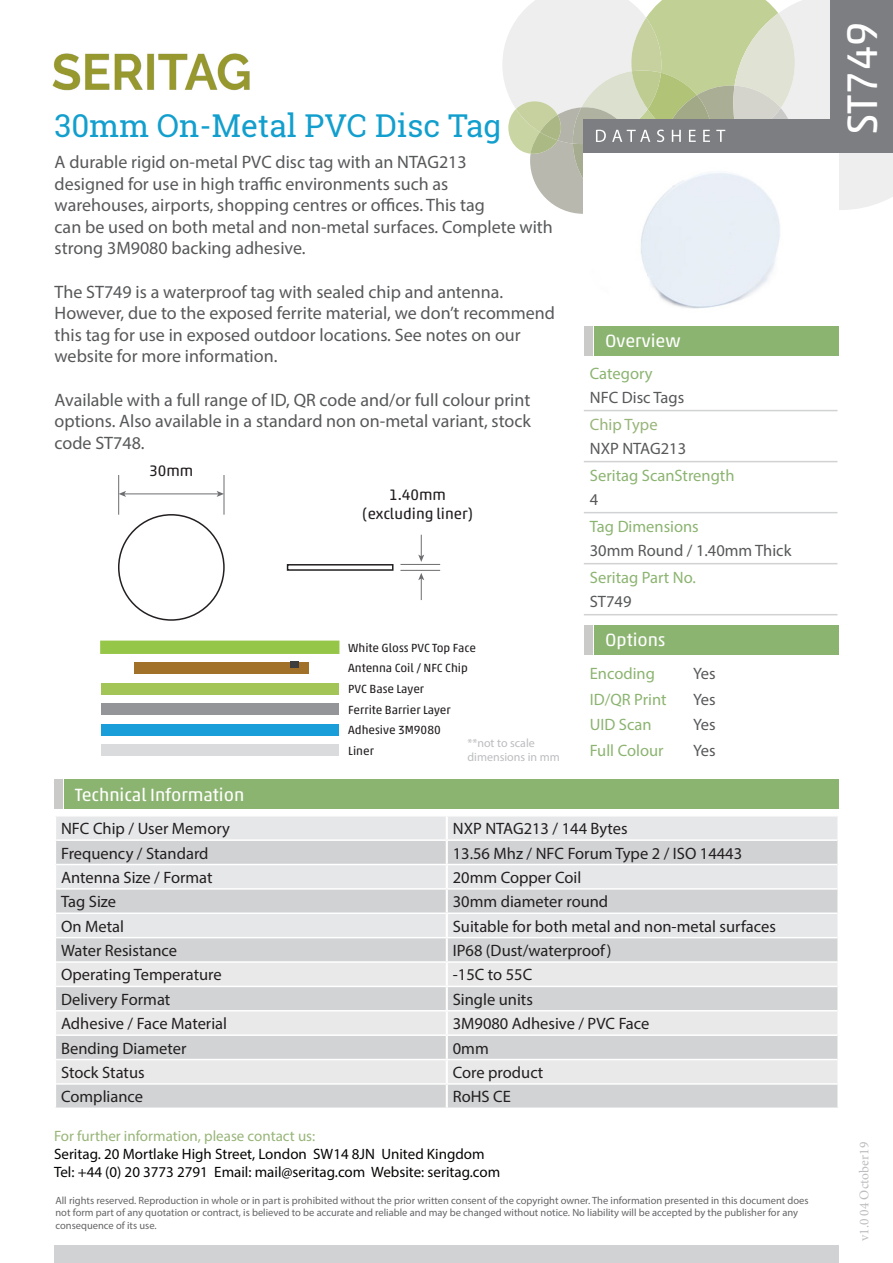
<style>
.page{position:relative;width:893px;height:1263px;background:#fff}
.page>*{position:absolute;margin:0;border:0;box-sizing:border-box;transform-origin:0 0}
.t1{font:43.5px "Akko Std";color:#fff}
.t2{font:31.5px "Roboto Slab";color:#129fce}
.t3{font:18px/21.6px "Myriad Pro";color:#57585a}
.t4{font:18px "Akko Std";color:#fff}
.t5{font:16.5px "Myriad Pro";color:#231f20}
.t6{font:16.5px "Myriad Pro";color:#8cb471}
.t7{font:16.5px "Myriad Pro";color:#57585a}
.t8{font:16.5px "Myriad Pro";color:#98b579}
.t9{font:15.45px/18.5px "Akko Rounded Std";color:#231f20;text-align:center}
.t10{font:15px "Myriad Pro";color:#040503}
.t11{font:15px "Myriad Pro";color:#98b579}
.t12{font:13.5px "Minion Pro";color:#bcbdc0}
.t13{font:12px "Akko Std";color:#231f20}
.t14{font:12px "Myriad Pro";color:#bcbdc0}
.t15{font:10.5px/12.6px "Myriad Pro";color:#656568}
</style>
<div class="page">
<div style="left:56px;top:816px;width:781px;height:121px;background:#e6e7e9"></div>
<svg style="left:56px;top:841px;width:781px;height:71px;background:#d8d9db"></svg>
<svg style="left:56px;top:938px;width:781px;height:169px;background:#dbdcdd"></svg>
<hr style="left:56px;top:839px;width:391px;height:2px;background:#fff">
<hr style="left:447px;top:839px;width:390px;height:2px;background:#fff">
<hr style="left:56px;top:864px;width:391px;height:1px;background:#fff">
<hr style="left:447px;top:864px;width:390px;height:1px;background:#fff">
<hr style="left:56px;top:888px;width:391px;height:2px;background:#fff">
<hr style="left:447px;top:888px;width:390px;height:2px;background:#fff">
<hr style="left:56px;top:912px;width:391px;height:2px;background:#fff">
<hr style="left:447px;top:912px;width:390px;height:2px;background:#fff">
<hr style="left:56px;top:961px;width:391px;height:2px;background:#fff">
<hr style="left:447px;top:961px;width:390px;height:2px;background:#fff">
<hr style="left:56px;top:986px;width:391px;height:1px;background:#fff">
<hr style="left:447px;top:986px;width:390px;height:1px;background:#fff">
<hr style="left:56px;top:1010px;width:391px;height:1px;background:#fff">
<hr style="left:447px;top:1010px;width:390px;height:1px;background:#fff">
<hr style="left:56px;top:1034px;width:391px;height:2px;background:#fff">
<hr style="left:447px;top:1034px;width:390px;height:2px;background:#fff">
<hr style="left:56px;top:1059px;width:391px;height:1px;background:#fff">
<hr style="left:447px;top:1059px;width:390px;height:1px;background:#fff">
<hr style="left:446px;top:816px;width:2px;height:23px;background:#fff">
<hr style="left:446px;top:841px;width:2px;height:23px;background:#fff">
<hr style="left:446px;top:865px;width:2px;height:23px;background:#fff">
<hr style="left:446px;top:890px;width:2px;height:22px;background:#fff">
<hr style="left:446px;top:914px;width:2px;height:23px;background:#fff">
<hr style="left:446px;top:938px;width:2px;height:23px;background:#fff">
<hr style="left:446px;top:963px;width:2px;height:23px;background:#fff">
<hr style="left:446px;top:987px;width:2px;height:23px;background:#fff">
<hr style="left:446px;top:1011px;width:2px;height:23px;background:#fff">
<hr style="left:446px;top:1036px;width:2px;height:23px;background:#fff">
<hr style="left:446px;top:1060px;width:2px;height:23px;background:#fff">
<hr style="left:56px;top:1083px;width:391px;height:2px;background:#fff">
<hr style="left:447px;top:1083px;width:390px;height:2px;background:#fff">
<hr style="left:446px;top:1085px;width:2px;height:22px;background:#fff">
<div style="left:100px;top:641px;width:239px;height:13px;background:#96c647"></div>
<div style="left:101px;top:724px;width:238px;height:12px;background:#199eda"></div>
<div style="left:101px;top:703px;width:238px;height:12px;background:#939598"></div>
<div style="left:101px;top:683px;width:238px;height:11px;background:#a3c558"></div>
<div style="left:134px;top:662px;width:175px;height:12px;background:#a17029"></div>
<div style="left:291px;top:661px;width:8px;height:6px;background:#3e3e3f"></div>
<div style="left:101px;top:744px;width:238px;height:12px;background:#dadbdd"></div>
<div style="left:118px;top:514px;width:107px;height:107px;border:2px solid #231f20;border-radius:50%"></div>
<div style="left:287px;top:564px;width:106px;height:7px;border:2px solid #231f20"></div>
<hr style="left:118px;top:475px;width:1px;height:40px;background:#6c6d70">
<hr style="left:224px;top:475px;width:1px;height:40px;background:#6c6d70">
<hr style="left:124px;top:493px;width:95px;height:1px;background:#6c6d70">
<svg style="left:119px;top:491px;width:7px;height:6px"></svg>
<svg style="left:217px;top:491px;width:7px;height:6px"></svg>
<hr style="left:400px;top:570px;width:40px;height:1px;background:#6c6d70">
<svg style="left:418px;top:573px;width:6px;height:27px"></svg>
<hr style="left:400px;top:564px;width:40px;height:1px;background:#6c6d70">
<svg style="left:418px;top:535px;width:6px;height:27px"></svg>
<div style="left:594px;top:326px;width:245px;height:30px;background:#8cb471"></div>
<hr style="left:584px;top:410px;width:253px;height:1px;background:#d1d2d4">
<hr style="left:584px;top:461px;width:253px;height:1px;background:#d1d2d4">
<hr style="left:584px;top:512px;width:253px;height:1px;background:#d1d2d4">
<hr style="left:584px;top:563px;width:253px;height:1px;background:#d1d2d4">
<hr style="left:584px;top:614px;width:253px;height:1px;background:#d1d2d4">
<div style="left:594px;top:625px;width:245px;height:30px;background:#8cb471"></div>
<div style="left:65px;top:779px;width:774px;height:30px;background:#8cb471"></div>
<div style="left:584px;top:625px;width:8px;height:30px;background:#cacac9"></div>
<div style="left:584px;top:326px;width:8px;height:30px;background:#cacac9"></div>
<div style="left:54px;top:779px;width:9px;height:30px;background:#cacac9"></div>
<svg style="left:502px;top:0;width:391px;height:214px;background:#c5c9bc"></svg>
<img style="left:584px;top:153px;width:255px;height:156px">
<div style="left:54px;top:1245px;width:785px;height:18px;background:#d1d2d4"></div>
<img style="left:52px;top:53px;width:198px;height:37px">
<p class="t2" style="left:55px;top:104px;width:448px">30mm On-Metal PVC Disc Tag</p>
<p class="t3" style="left:55px;top:151px;width:500px">A durable rigid on-metal PVC disc tag with an NTAG213<br>designed for use in high traffic environments such as<br>warehouses, airports, shopping centres or offices. This tag<br>can be used on both metal and non-metal surfaces. Complete with strong 3M9080 backing adhesive.</p>
<p class="t3" style="left:55px;top:281px;width:502px">The ST749 is a waterproof tag with sealed chip and antenna.<br>However, due to the exposed ferrite material, we don’t recommend this tag for use in exposed outdoor locations. See notes on our website for more information.</p>
<p class="t3" style="left:55px;top:389px;width:478px;text-align:justify">Available with a full range of ID, QR code and/or full colour print options. Also available in a standard non on-metal variant, stock code ST748.</p>
<p class="t9" style="left:149px;top:461px;width:46px">30mm</p>
<p class="t4" style="left:75px;top:783px;width:171px">Technical Information</p>
<p class="t9" style="left:362px;top:485px;width:112px">1.40mm (excluding liner)</p>
<p class="t13" style="left:348px;top:640px;width:129px">White Gloss PVC Top Face</p>
<p class="t13" style="left:348px;top:661px;width:121px">Antenna Coil / NFC Chip</p>
<p class="t13" style="left:348px;top:681px;width:77px">PVC Base Layer</p>
<p class="t13" style="left:348px;top:702px;width:104px">Ferrite Barrier Layer</p>
<p class="t13" style="left:348px;top:723px;width:94px">Adhesive 3M9080</p>
<p class="t13" style="left:348px;top:743px;width:27px">Liner</p>
<p class="t14" style="left:467px;top:735px;width:69px">**not to scale</p>
<p class="t14" style="left:467px;top:750px;width:94px">dimensions in mm</p>
<p class="t4" style="left:605px;top:330px;width:77px">Overview</p>
<p class="t6" style="left:590px;top:363px;width:64px">Category</p>
<p class="t7" style="left:590px;top:387px;width:96px">NFC Disc Tags</p>
<p class="t8" style="left:590px;top:415px;width:69px">Chip Type</p>
<p class="t7" style="left:590px;top:439px;width:98px">NXP NTAG213</p>
<p class="t6" style="left:590px;top:466px;width:146px">Seritag ScanStrength</p>
<p class="t7" style="left:590px;top:490px;width:10px">4</p>
<p class="t6" style="left:590px;top:517px;width:110px">Tag Dimensions</p>
<p class="t7" style="left:590px;top:541px;width:203px">30mm Round / 1.40mm Thick</p>
<p class="t6" style="left:590px;top:568px;width:107px">Seritag Part No.</p>
<p class="t7" style="left:590px;top:592px;width:43px">ST749</p>
<p class="t4" style="left:605px;top:629px;width:62px">Options</p>
<p class="t6" style="left:590px;top:663px;width:67px">Encoding</p>
<p class="t7" style="left:693px;top:663px;width:24px">Yes</p>
<p class="t6" style="left:590px;top:689px;width:78px">ID/QR Print</p>
<p class="t7" style="left:693px;top:689px;width:24px">Yes</p>
<p class="t6" style="left:590px;top:714px;width:63px">UID Scan</p>
<p class="t7" style="left:693px;top:714px;width:24px">Yes</p>
<p class="t6" style="left:590px;top:740px;width:75px">Full Colour</p>
<p class="t7" style="left:693px;top:740px;width:24px">Yes</p>
<p class="t5" style="left:61px;top:818px;width:170px">NFC Chip / User Memory</p>
<p class="t5" style="left:453px;top:818px;width:176px">NXP NTAG213 / 144 Bytes</p>
<p class="t5" style="left:61px;top:843px;width:149px">Frequency / Standard</p>
<p class="t5" style="left:453px;top:843px;width:291px">13.56 Mhz / NFC Forum Type 2 / ISO 14443</p>
<p class="t5" style="left:61px;top:867px;width:153px">Antenna Size / Format</p>
<p class="t5" style="left:453px;top:867px;width:130px">20mm Copper Coil</p>
<p class="t5" style="left:61px;top:891px;width:57px">Tag Size</p>
<p class="t5" style="left:453px;top:891px;width:157px">30mm diameter round</p>
<p class="t5" style="left:61px;top:916px;width:64px">On Metal</p>
<p class="t5" style="left:453px;top:916px;width:325px">Suitable for both metal and non-metal surfaces</p>
<p class="t5" style="left:61px;top:940px;width:118px">Water Resistance</p>
<p class="t5" style="left:453px;top:940px;width:160px">IP68 (Dust/waterproof)</p>
<p class="t5" style="left:61px;top:965px;width:162px">Operating Temperature</p>
<p class="t5" style="left:453px;top:965px;width:81px">-15C to 55C</p>
<p class="t5" style="left:61px;top:989px;width:111px">Delivery Format</p>
<p class="t5" style="left:453px;top:989px;width:82px">Single units</p>
<p class="t5" style="left:61px;top:1013px;width:168px">Adhesive / Face Material</p>
<p class="t5" style="left:453px;top:1013px;width:198px">3M9080 Adhesive / PVC Face</p>
<p class="t5" style="left:61px;top:1038px;width:127px">Bending Diameter</p>
<p class="t5" style="left:453px;top:1038px;width:37px">0mm</p>
<p class="t5" style="left:61px;top:1062px;width:85px">Stock Status</p>
<p class="t5" style="left:453px;top:1062px;width:92px">Core product</p>
<p class="t5" style="left:61px;top:1086px;width:84px">Compliance</p>
<p class="t5" style="left:453px;top:1086px;width:60px">RoHS CE</p>
<p class="t11" style="left:54px;top:1127px;width:263px">For further information, please contact us:</p>
<p class="t10" style="left:54px;top:1145px;width:432px">Seritag. 20 Mortlake High Street, London SW14 8JN United Kingdom</p>
<p class="t10" style="left:54px;top:1163px;width:448px">Tel: +44 (0) 20 3773 2791 Email: mail@seritag.com Website: seritag.com</p>
<p class="t15" style="left:55px;top:1193px;width:755px">All rights reserved. Reproduction in whole or in part is prohibited without the prior written consent of the copyright owner. The information presented in this document does not form part of any quotation or contract, is believed to be accurate and reliable and may be changed without notice. No liability will be accepted by the publisher for any consequence of its use.</p>
<p class="t1" style="left:836px;top:135px;width:115px;rotate:-90deg">ST749</p>
<p class="t12" style="left:855px;top:1241px;width:100px;rotate:-90deg">v1.0 04 October19</p>
</div>
